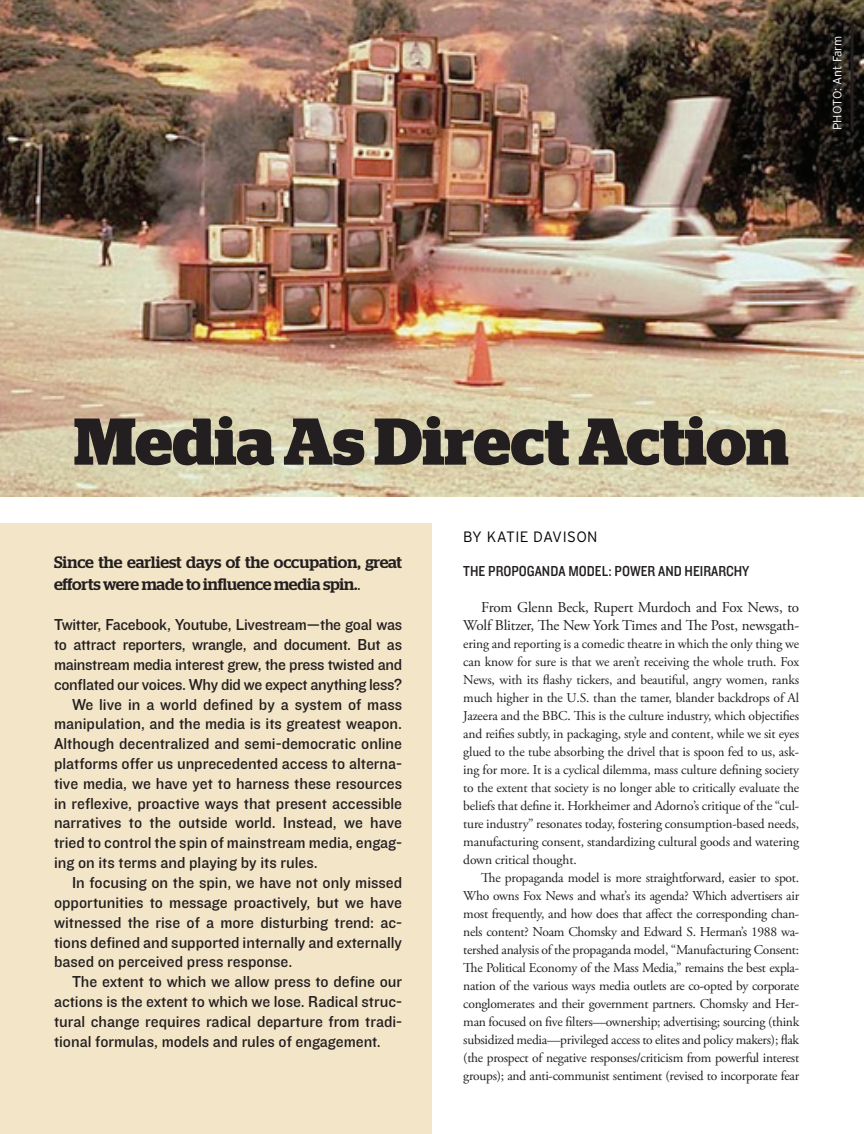
<style>
.page{position:relative;width:864px;height:1134px;background:#fff}
.page>*{position:absolute;margin:0;border:0;box-sizing:border-box;transform-origin:0 0}
.t1{font:700 66px "Stag";color:#231f20}
.t2{font:16.5px "Knockout HTF31 Junior Middlewt";color:#231f20}
.t3{font:16.5px "Knockout HTF31 Junior Middlewt";letter-spacing:-.02em;color:#231f20}
.t4{font:500 16.5px/21.6px "Stag";letter-spacing:-.01em;color:#231f20}
.t5{font:15px/18px "Adobe Garamond Pro";letter-spacing:-.01em;color:#231f20;text-align:right}
.t6{font:15px "Knockout HTF30 Junior Welterwt";color:#231f20}
.t7{font:300 15px "Interstate";color:#040503}
.t8{font:13.5px/18px "Adobe Garamond Pro";letter-spacing:-.02em;color:#231f20;text-align:justify}
.t9{font:300 12px "Interstate";color:#fff}
.s1{font-family:"Knockout HTF30 Junior Welterwt";font-weight:400}
</style>
<div class="page">
<div style="left:0;top:524px;width:432px;height:610px;background:#f3e5c7"></div>
<img style="left:0;top:0;width:864px;height:496px">
<hr style="left:851px;top:25px;width:3px;height:105px;background:#231f20">
<p class="t9" style="left:831px;top:130px;width:96px;rotate:-90deg">PHOTO: ANT FARM</p>
<h1 class="t1" style="left:74px;top:417px;width:716px">Media As Direct Action</h1>
<p class="t4" style="left:54px;top:553px;width:350px">Since the earliest days of the occupation, great efforts were made to influence media spin.<span class="s1">.</span></p>
<p class="t3" style="left:54px;top:616px;width:350px">Twitter, Facebook, Youtube, Livestream—the goal was</p>
<p class="t3" style="left:54px;top:636px;width:350px">to attract reporters, wrangle, and document. But as</p>
<p class="t3" style="left:54px;top:655px;width:350px">mainstream media interest grew, the press twisted and</p>
<p class="t3" style="left:54px;top:675px;width:350px">conflated our voices. Why did we expect anything less?</p>
<p class="t2" style="left:72px;top:695px;width:332px">We live in a world defined by a system of mass</p>
<p class="t2" style="left:54px;top:715px;width:350px">manipulation, and the media is its greatest weapon.</p>
<p class="t2" style="left:54px;top:735px;width:350px">Although decentralized and semi-democratic online</p>
<p class="t2" style="left:54px;top:755px;width:350px">platforms offer us unprecedented access to alterna-</p>
<p class="t2" style="left:54px;top:775px;width:350px">tive media, we have yet to harness these resources</p>
<p class="t2" style="left:54px;top:794px;width:350px">in reflexive, proactive ways that present accessible</p>
<p class="t2" style="left:54px;top:814px;width:350px">narratives to the outside world. Instead, we have</p>
<p class="t2" style="left:54px;top:834px;width:350px">tried to control the spin of mainstream media, engag-</p>
<p class="t2" style="left:54px;top:854px;width:265px">ing on its terms and playing by its rules.</p>
<p class="t2" style="left:72px;top:874px;width:332px">In focusing on the spin, we have not only missed</p>
<p class="t2" style="left:54px;top:894px;width:350px">opportunities to message proactively, but we have</p>
<p class="t2" style="left:54px;top:913px;width:350px">witnessed the rise of a more disturbing trend: ac-</p>
<p class="t2" style="left:54px;top:933px;width:350px">tions defined and supported internally and externally</p>
<p class="t2" style="left:54px;top:953px;width:240px">based on perceived press response.</p>
<p class="t2" style="left:72px;top:973px;width:332px">The extent to which we allow press to define our</p>
<p class="t2" style="left:54px;top:993px;width:350px">actions is the extent to which we lose. Radical struc-</p>
<p class="t2" style="left:54px;top:1013px;width:350px">tural change requires radical departure from tradi-</p>
<p class="t2" style="left:54px;top:1033px;width:328px">tional formulas, models and rules of engagement.</p>
<p class="t7" style="left:463px;top:528px;width:136px">BY KATIE DAVISON</p>
<p class="t6" style="left:463px;top:563px;width:287px">THE PROPOGANDA MODEL: POWER AND HEIRARCHY</p>
<p class="t5" style="left:463px;top:599px;width:337px">From Glenn Beck, Rupert Murdoch and Fox News, to<br>Wolf Blitzer, The New York Times and The Post, newsgath-</p>
<p class="t8" style="left:463px;top:635px;width:337px">ering and reporting is a comedic theatre in which the only thing we can know for sure is that we aren’t receiving the whole truth. Fox News, with its flashy tickers, and beautiful, angry women, ranks much higher in the U.S. than the tamer, blander backdrops of Al Jazeera and the BBC. This is the culture industry, which objectifies and reifies subtly, in packaging, style and content, while we sit eyes glued to the tube absorbing the drivel that is spoon fed to us, ask&shy;ing for more. It is a cyclical dilemma, mass culture defining society to the extent that society is no longer able to critically evaluate the beliefs that define it. Horkheimer and Adorno’s critique of the “cul&shy;ture industry” resonates today, fostering consumption-based needs, manufacturing consent, standardizing cultural goods and watering down critical thought.</p>
<p class="t8" style="left:463px;top:869px;width:337px;text-indent:18px">The propaganda model is more straightforward, easier to spot.<br>Who owns Fox News and what’s its agenda? Which advertisers air most frequently, and how does that affect the corresponding chan&shy;nels content? Noam Chomsky and Edward S. Herman’s 1988 wa&shy;tershed analysis of the propaganda model, “Manufacturing Consent:<br>The Political Economy of the Mass Media,” remains the best expla&shy;nation of the various ways media outlets are co-opted by corporate conglomerates and their government partners. Chomsky and Her&shy;man focused on five filters—ownership; advertising; sourcing (think subsidized media—privileged access to elites and policy makers); flak (the prospect of negative responses/criticism from powerful interest groups); and anti-communist sentiment (revised to incorporate fear</p>
</div>
